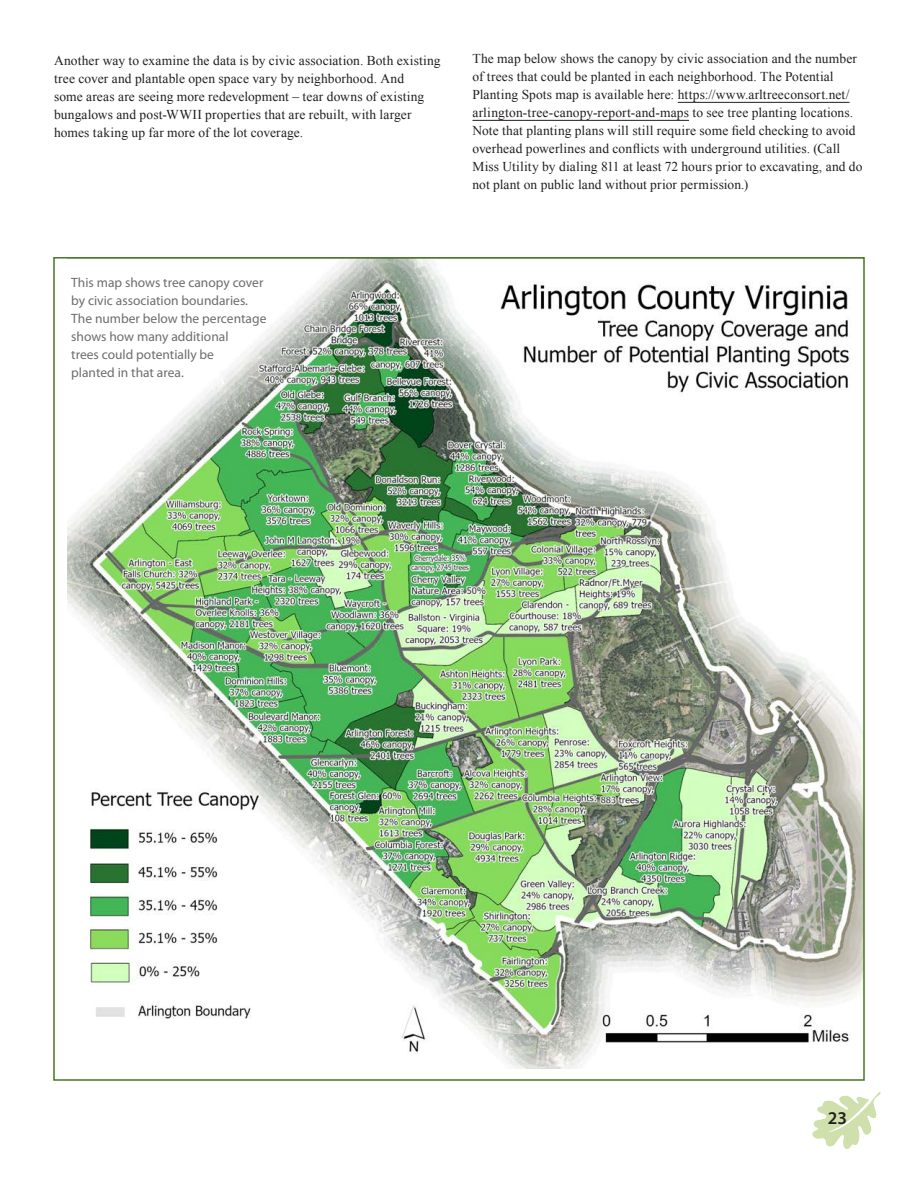
<style>
.page{position:relative;width:918px;height:1188px;background:#fff}
.page>*{position:absolute;margin:0;border:0;box-sizing:border-box;transform-origin:0 0}
.t1{font:600 18px "Myriad Pro";color:#231f20}
.t2{font:13.5px/18px "Times New Roman";letter-spacing:.01em;color:#231f20}
.t3{font:13.5px/18px "Myriad Pro";color:#6c6d70}
</style>
<div class="page">
<svg style="left:871px;top:1092px;width:9px;height:10px"></svg>
<img style="left:68px;top:260px;width:794px;height:808px">
<hr style="left:678px;top:102px;width:172px;height:1px;background:#231f20">
<hr style="left:472px;top:120px;width:217px;height:1px;background:#231f20">
<p class="t2" style="left:54px;top:51px;width:388px">Another way to examine the data is by civic association. Both existing tree cover and plantable open space vary by neighborhood. And<br>some areas are seeing more redevelopment – tear downs of existing bungalows and post-WWII properties that are rebuilt, with larger homes taking up far more of the lot coverage.</p>
<p class="t2" style="left:472px;top:50px;width:392px">The map below shows the canopy by civic association and the number of trees that could be planted in each neighborhood. The Potential Planting Spots map is available here: https://www.arltreeconsort.net/ arlington-tree-canopy-report-and-maps to see tree planting locations.<br>Note that planting plans will still require some field checking to avoid overhead powerlines and conflicts with underground utilities. (Call Miss Utility by dialing 811 at least 72 hours prior to excavating, and do not plant on public land without prior permission.)</p>
<p class="t3" style="left:71px;top:273px;width:197px">This map shows tree canopy cover by civic association boundaries.<br>The number below the percentage shows how many additional<br>trees could potentially be<br>planted in that area.</p>
<h1 class="t1" style="left:828px;top:1106px;width:21px">23</h1>
</div>
